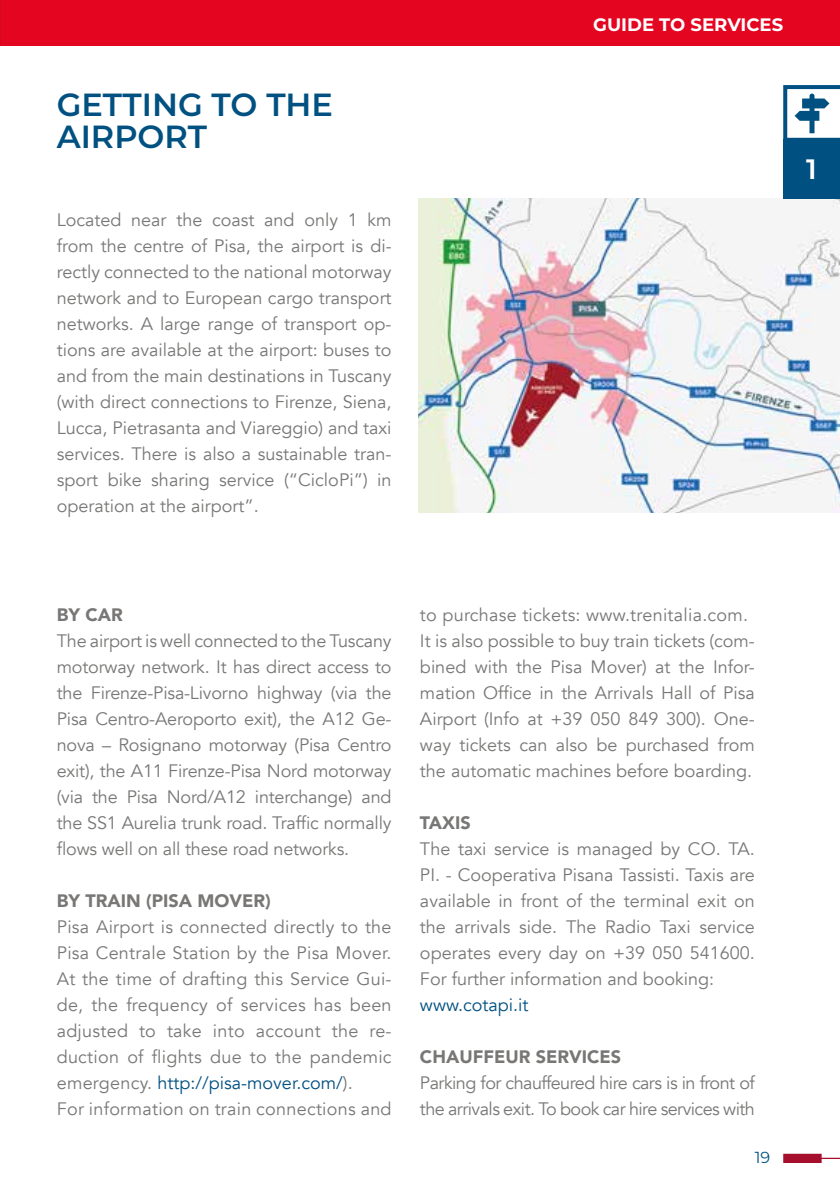
<style>
.page{position:relative;width:840px;height:1191px;background:#fff}
.page>*{position:absolute;margin:0;border:0;box-sizing:border-box;transform-origin:0 0}
.t1{font:600 32px/32px "Montserrat";color:#005181}
.t2{font:600 28px "Montserrat";color:#fff}
.t3{font:18px/26px "Avenir";color:#787776;text-align:justify}
.t4{font:18px/26px "Avenir";letter-spacing:-.03em;color:#787776}
.t5{font:900 18px "Avenir";color:#787776}
.t6{font:700 18px "Montserrat";color:#fff}
.t7{font:18px "Avenir";color:#005181}
.t8{font:16px "Montserrat";color:#005181}
.s1{color:#005181}
</style>
<div class="page">
<div style="left:0;top:0;width:839px;height:45px;background:#e40521"></div>
<svg style="left:783px;top:1153px;width:56px;height:10px"></svg>
<img style="left:418px;top:198px;width:421px;height:314px">
<div style="left:782px;top:139px;width:57px;height:59px;background:#005181"></div>
<svg style="left:782px;top:85px;width:57px;height:57px"></svg>
<h1 class="t1" style="left:57px;top:87px;width:277px">GETTING TO THE<br>AIRPORT</h1>
<p class="t3" style="left:57px;top:207px;width:336px">Located near the coast and only 1 km from the centre of Pisa, the airport is di&shy;rectly connected to the national motorway network and to European cargo transport networks. A large range of transport op&shy;tions are available at the airport: buses to and from the main destinations in Tuscany (with direct connections to Firenze, Siena, Lucca, Pietrasanta and Viareggio) and taxi services. There is also a sustainable tran&shy;sport bike sharing service (“CicloPi”) in operation at the airport”.</p>
<p class="t6" style="left:593px;top:12px;width:191px">GUIDE TO SERVICES</p>
<h2 class="t2" style="left:805px;top:150px;width:12px">1</h2>
<p class="t5" style="left:57px;top:599px;width:67px">BY CAR</p>
<p class="t3" style="left:57px;top:628px;width:336px">The airport is well connected to the Tuscany motorway network. It has direct access to the Firenze-Pisa-Livorno highway (via the Pisa Centro-Aeroporto exit), the A12 Ge&shy;nova – Rosignano motorway (Pisa Centro exit), the A11 Firenze-Pisa Nord motorway (via the Pisa Nord/A12 interchange) and the SS1 Aurelia trunk road. Traffic normally flows well on all these road networks.</p>
<p class="t5" style="left:57px;top:885px;width:215px">BY TRAIN (PISA MOVER)</p>
<p class="t3" style="left:57px;top:914px;width:336px;text-align:left">Pisa Airport is connected directly to the Pisa Centrale Station by the Pisa Mover.<br>At the time of drafting this Service Gui&shy;de, the frequency of services has been adjusted to take into account the re&shy;duction of flights due to the pandemic emergency. <span class="s1">http://pisa-mover.com/</span>).<br>For information on train connections and</p>
<p class="t3" style="left:420px;top:602px;width:336px;text-align:left">to purchase tickets: www.trenitalia.com.<br>It is also possible to buy train tickets (com&shy;bined with the Pisa Mover) at the Infor&shy;mation Office in the Arrivals Hall of Pisa Airport (Info at +39 050 849 300). One&shy;way tickets can also be purchased from the automatic machines before boarding.</p>
<p class="t5" style="left:420px;top:807px;width:52px">TAXIS</p>
<p class="t3" style="left:420px;top:836px;width:336px">The taxi service is managed by CO. TA.<br>PI. - Cooperativa Pisana Tassisti. Taxis are available in front of the terminal exit on the arrivals side. The Radio Taxi service operates every day on +39 050 541600.<br>For further information and booking:</p>
<p class="t7" style="left:420px;top:993px;width:110px">www.cotapi.it</p>
<p class="t5" style="left:420px;top:1041px;width:203px">CHAUFFEUR SERVICES</p>
<p class="t4" style="left:420px;top:1069px;width:336px">Parking for chauffeured hire cars is in front of the arrivals exit. To book car hire services with</p>
<p class="t8" style="left:754px;top:1146px;width:17px">19</p>
</div>
